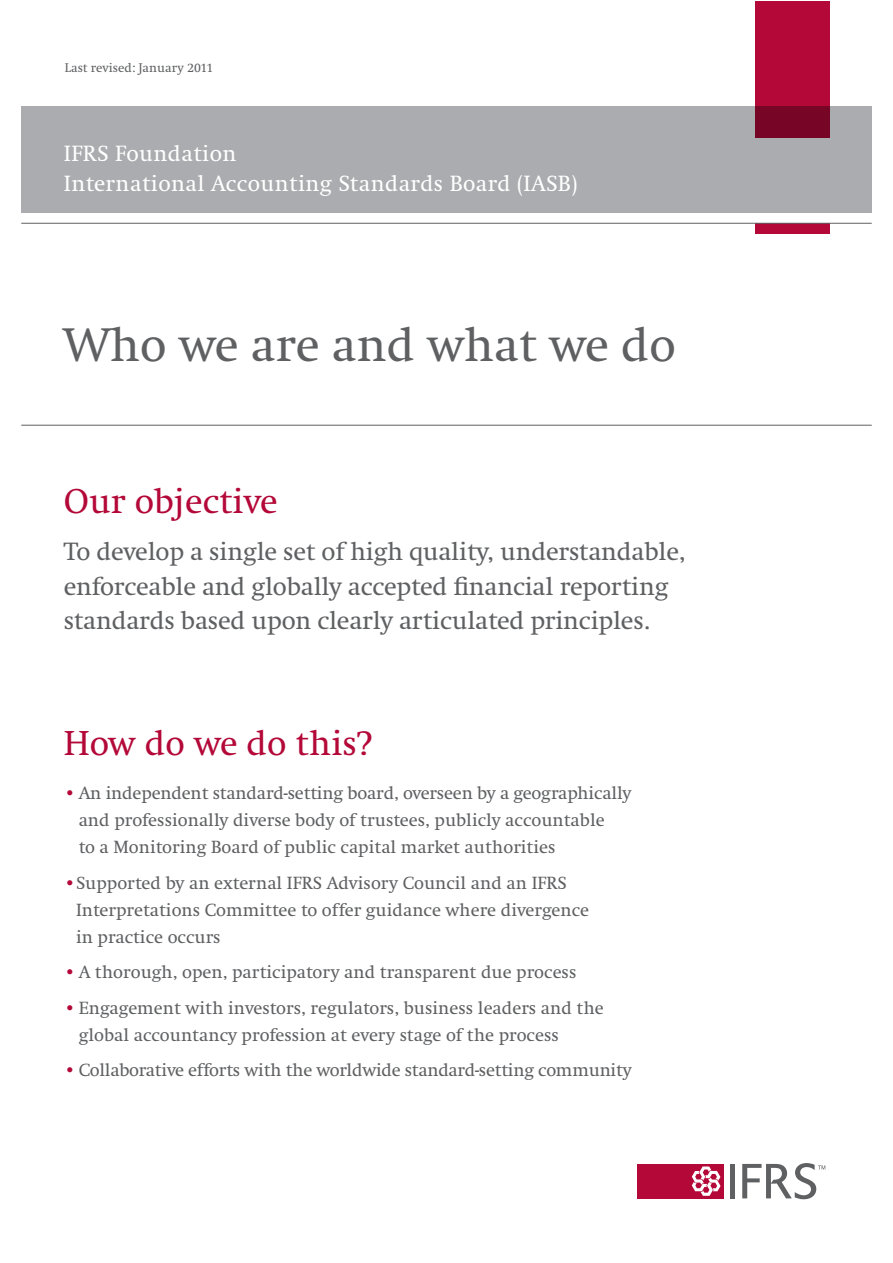
<style>
.page{position:relative;width:893px;height:1263px;background:#fff}
.page>*{position:absolute;margin:0;border:0;box-sizing:border-box;transform-origin:0 0}
.t1{font:700 48px "Swift LT Pro";color:#5f6062}
.t2{font:700 35.25px "Swift LT Pro";color:#b30838}
.t3{font:25.5px/34.5px "Swift LT Pro";letter-spacing:-.01em;color:#5f6062}
.t4{font:700 22.5px/30px "Swift LT Pro";letter-spacing:.015em;color:#fff}
.t5{font:18px/27px "Swift LT Pro";color:#5f6062}
.t6{font:12.75px "Swift LT Pro";color:#5f6062}
.s1{color:#b30838}
</style>
<div class="page">
<div style="left:21px;top:106px;width:851px;height:107px;background:#aaacaf"></div>
<svg style="left:755px;top:1px;width:74px;height:137px;background:#a40733"></svg>
<div style="left:755px;top:223px;width:74px;height:11px;background:#b30838"></div>
<hr style="left:21px;top:223px;width:851px;height:1px;background:#5f6062">
<hr style="left:21px;top:425px;width:851px;height:1px;background:#5f6062">
<div style="left:637px;top:1164px;width:87px;height:34px;background:#b30838"></div>
<svg style="left:692px;top:1166px;width:28px;height:30px"></svg>
<div style="left:730px;top:1164px;width:5px;height:34px;background:#5f6062"></div>
<svg style="left:742px;top:1163px;width:83px;height:36px"></svg>
<p class="t6" style="left:65px;top:60px;width:150px">Last revised: January 2011</p>
<p class="t4" style="left:64px;top:139px;width:515px">IFRS Foundation<br>International Accounting Standards Board (IASB)</p>
<h1 class="t1" style="left:64px;top:318px;width:614px">Who we are and what we do</h1>
<h2 class="t2" style="left:64px;top:481px;width:215px">Our objective</h2>
<h3 class="t3" style="left:64px;top:535px;width:623px">To develop a single set of high quality, understandable, enforceable and globally accepted financial reporting standards based upon clearly articulated principles.</h3>
<h2 class="t2" style="left:64px;top:724px;width:310px">How do we do this?</h2>
<p class="t5" style="left:79px;top:780px;width:554px;text-indent:-15px"><span class="s1">•</span> An independent standard-setting board, overseen by a geographically and professionally diverse body of trustees, publicly accountable<br>to a Monitoring Board of public capital market authorities</p>
<p class="t5" style="left:76px;top:869px;width:514px;text-indent:-12px"><span class="s1">•</span>Supported by an external IFRS Advisory Council and an IFRS<br>Interpretations Committee to offer guidance where divergence in practice occurs</p>
<p class="t5" style="left:64px;top:959px;width:514px"><span class="s1">•</span>A thorough, open, participatory and transparent due process</p>
<p class="t5" style="left:79px;top:994px;width:527px;text-indent:-15px"><span class="s1">•</span> Engagement with investors, regulators, business leaders and the global accountancy profession at every stage of the process</p>
<p class="t5" style="left:64px;top:1057px;width:569px"><span class="s1">•</span> Collaborative efforts with the worldwide standard-setting community</p>
</div>
